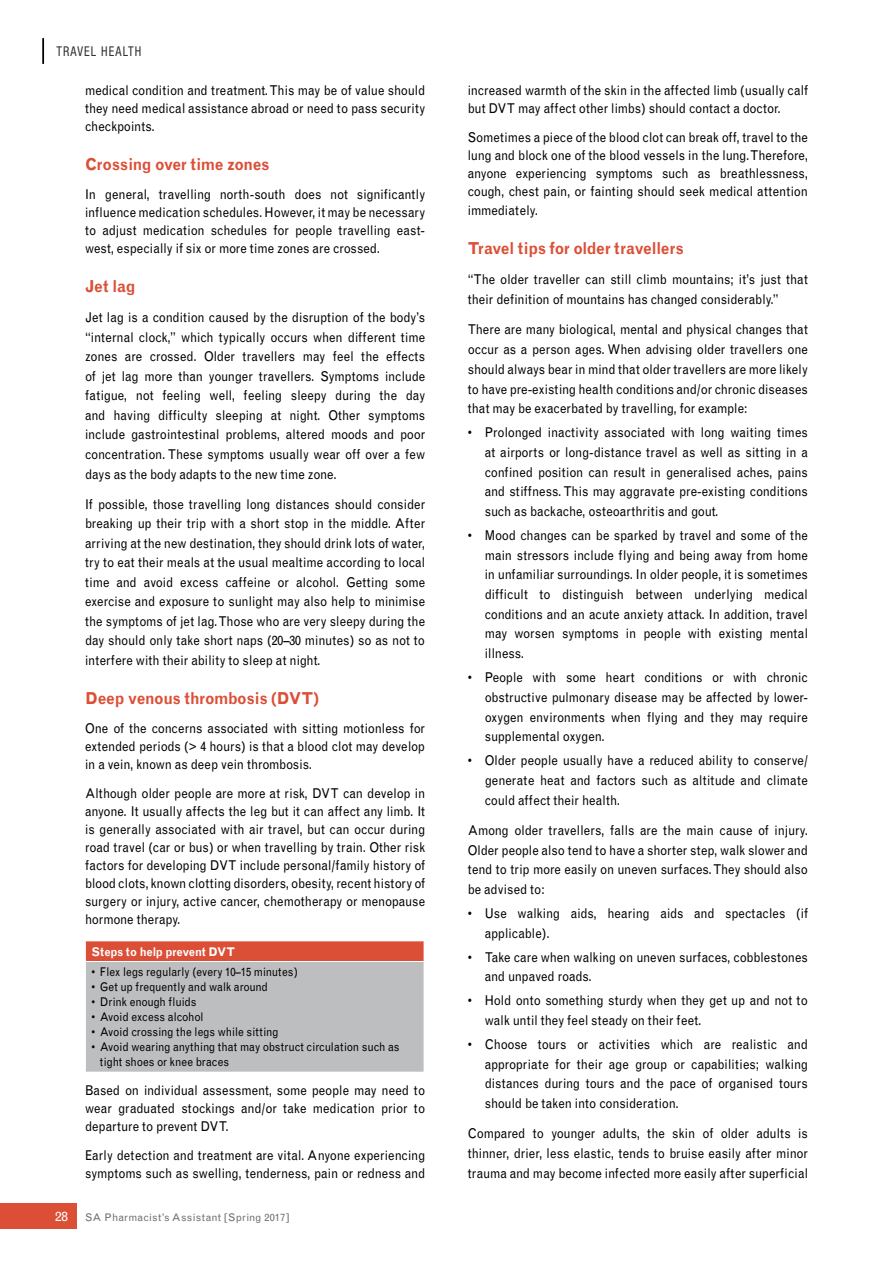
<style>
.page{position:relative;width:893px;height:1263px;background:#fff}
.page>*{position:absolute;margin:0;border:0;box-sizing:border-box;transform-origin:0 0}
.t1{font:700 16.5px "Grotesque";letter-spacing:-.015em;color:#dc4f37;scale:.9 1}
.t2{font:13.5px/19.6px "Grotesque";color:#000;text-align:justify;scale:.9 1}
.t3{font:condensed 13.5px "Helvetica Neue LT Std";letter-spacing:.09em;color:#000;scale:.9 1}
.t4{font:13.5px "Grotesque";color:#fff}
.t5{font:12px/15px "Grotesque";letter-spacing:-.005em;color:#000;scale:.9 1}
.t6{font:700 12px "Grotesque";letter-spacing:-.005em;color:#fff;scale:.9 1}
.t7{font:10.5px "Grotesque";letter-spacing:.02em;color:#6d6e71}
</style>
<div class="page">
<div style="left:0;top:1203px;width:77px;height:26px;background:#dc4f37"></div>
<svg style="left:43px;top:38px;width:1px;height:26px"></svg>
<div style="left:85px;top:941px;width:339px;height:20px;background:#dc4f37"></div>
<div style="left:85px;top:961px;width:339px;height:111px;background:#bcbec0"></div>
<svg style="left:85px;top:941px;width:1px;height:20px"></svg>
<hr style="left:85px;top:961px;width:339px;height:1px;background:#fff">
<hr style="left:85px;top:962px;width:1px;height:110px;background:#fff">
<p class="t3" style="left:56px;top:43px;width:96px">TRAVEL HEALTH</p>
<p class="t2" style="left:85px;top:81px;width:379px;line-height:18px">medical condition and treatment. This may be of value should they need medical assistance abroad or need to pass security checkpoints.</p>
<p class="t1" style="left:85px;top:155px;width:206px">Crossing over time zones</p>
<p class="t2" style="left:85px;top:185px;width:379px;line-height:18px">In general, travelling north-south does not significantly influence medication schedules. However, it may be necessary to adjust medication schedules for people travelling east&shy;west, especially if six or more time zones are crossed.</p>
<p class="t1" style="left:85px;top:277px;width:57px">Jet lag</p>
<p class="t2" style="left:85px;top:308px;width:379px">Jet lag is a condition caused by the disruption of the body’s “internal clock,” which typically occurs when different time zones are crossed. Older travellers may feel the effects of jet lag more than younger travellers. Symptoms include fatigue, not feeling well, feeling sleepy during the day and having difficulty sleeping at night. Other symptoms include gastrointestinal problems, altered moods and poor concentration. These symptoms usually wear off over a few days as the body adapts to the new time zone.</p>
<p class="t2" style="left:85px;top:494px;width:380px">If possible, those travelling long distances should consider breaking up their trip with a short stop in the middle. After arriving at the new destination, they should drink lots of water, try to eat their meals at the usual mealtime according to local time and avoid excess caffeine or alcohol. Getting some exercise and exposure to sunlight may also help to minimise the symptoms of jet lag. Those who are very sleepy during the day should only take short naps (20–30 minutes) so as not to interfere with their ability to sleep at night.</p>
<p class="t1" style="left:85px;top:689px;width:261px">Deep venous thrombosis (DVT)</p>
<p class="t2" style="left:85px;top:719px;width:379px;line-height:18px">One of the concerns associated with sitting motionless for extended periods (&gt; 4 hours) is that a blood clot may develop in a vein, known as deep vein thrombosis.</p>
<p class="t2" style="left:85px;top:784px;width:379px;line-height:18px">Although older people are more at risk, DVT can develop in anyone. It usually affects the leg but it can affect any limb. It is generally associated with air travel, but can occur during road travel (car or bus) or when travelling by train. Other risk factors for developing DVT include personal/family history of blood clots, known clotting disorders, obesity, recent history of surgery or injury, active cancer, chemotherapy or menopause hormone therapy.</p>
<p class="t6" style="left:91px;top:944px;width:161px">Steps to help prevent DVT</p>
<p class="t5" style="left:91px;top:964px;width:231px">• Flex legs regularly (every 10–15 minutes)</p>
<p class="t5" style="left:91px;top:979px;width:198px">• Get up frequently and walk around</p>
<p class="t5" style="left:91px;top:994px;width:118px">• Drink enough fluids</p>
<p class="t5" style="left:91px;top:1009px;width:126px">• Avoid excess alcohol</p>
<p class="t5" style="left:91px;top:1024px;width:209px">• Avoid crossing the legs while sitting</p>
<p class="t5" style="left:100px;top:1039px;width:335px;text-indent:-8px">• Avoid wearing anything that may obstruct circulation such as tight shoes or knee braces</p>
<p class="t2" style="left:85px;top:1081px;width:379px;line-height:18px">Based on individual assessment, some people may need to wear graduated stockings and/or take medication prior to departure to prevent DVT.</p>
<p class="t2" style="left:85px;top:1146px;width:379px;line-height:18px">Early detection and treatment are vital. Anyone experiencing symptoms such as swelling, tenderness, pain or redness and</p>
<p class="t4" style="left:55px;top:1208px;width:14px">28</p>
<p class="t7" style="left:85px;top:1211px;width:206px">SA Pharmacist’s Assistant [Spring 2017]</p>
<p class="t2" style="left:468px;top:81px;width:379px;line-height:18.1px">increased warmth of the skin in the affected limb (usually calf but DVT may affect other limbs) should contact a doctor.</p>
<p class="t2" style="left:468px;top:128px;width:379px;line-height:18.1px">Sometimes a piece of the blood clot can break off, travel to the lung and block one of the blood vessels in the lung. Therefore, anyone experiencing symptoms such as breathlessness, cough, chest pain, or fainting should seek medical attention immediately.</p>
<p class="t1" style="left:468px;top:239px;width:241px">Travel tips for older travellers</p>
<p class="t2" style="left:468px;top:270px;width:379px">“The older traveller can still climb mountains; it’s just that their definition of mountains has changed considerably.”</p>
<p class="t2" style="left:468px;top:320px;width:379px">There are many biological, mental and physical changes that occur as a person ages. When advising older travellers one should always bear in mind that older travellers are more likely to have pre-existing health conditions and/or chronic diseases that may be exacerbated by travelling, for example:</p>
<p class="t2" style="left:485px;top:423px;width:361px;text-indent:-17px">• Prolonged inactivity associated with long waiting times at airports or long-distance travel as well as sitting in a confined position can result in generalised aches, pains and stiffness. This may aggravate pre-existing conditions such as backache, osteoarthritis and gout.</p>
<p class="t2" style="left:485px;top:525px;width:361px;text-indent:-17px">• Mood changes can be sparked by travel and some of the main stressors include flying and being away from home in unfamiliar surroundings. In older people, it is sometimes difficult to distinguish between underlying medical conditions and an acute anxiety attack. In addition, travel may worsen symptoms in people with existing mental illness.</p>
<p class="t2" style="left:485px;top:668px;width:361px;text-indent:-17px">• People with some heart conditions or with chronic obstructive pulmonary disease may be affected by lower&shy;oxygen environments when flying and they may require supplemental oxygen.</p>
<p class="t2" style="left:485px;top:751px;width:361px;text-indent:-17px">• Older people usually have a reduced ability to conserve/ generate heat and factors such as altitude and climate could affect their health.</p>
<p class="t2" style="left:468px;top:820px;width:379px">Among older travellers, falls are the main cause of injury.<br>Older people also tend to have a shorter step, walk slower and tend to trip more easily on uneven surfaces. They should also be advised to:</p>
<p class="t2" style="left:485px;top:903px;width:361px;text-indent:-17px">• Use walking aids, hearing aids and spectacles (if applicable).</p>
<p class="t2" style="left:485px;top:947px;width:361px;text-indent:-17px">• Take care when walking on uneven surfaces, cobblestones and unpaved roads.</p>
<p class="t2" style="left:485px;top:991px;width:361px;text-indent:-17px">• Hold onto something sturdy when they get up and not to walk until they feel steady on their feet.</p>
<p class="t2" style="left:485px;top:1034px;width:361px;text-indent:-17px">• Choose tours or activities which are realistic and appropriate for their age group or capabilities; walking distances during tours and the pace of organised tours should be taken into consideration.</p>
<p class="t2" style="left:468px;top:1124px;width:379px">Compared to younger adults, the skin of older adults is thinner, drier, less elastic, tends to bruise easily after minor trauma and may become infected more easily after superficial</p>
</div>
